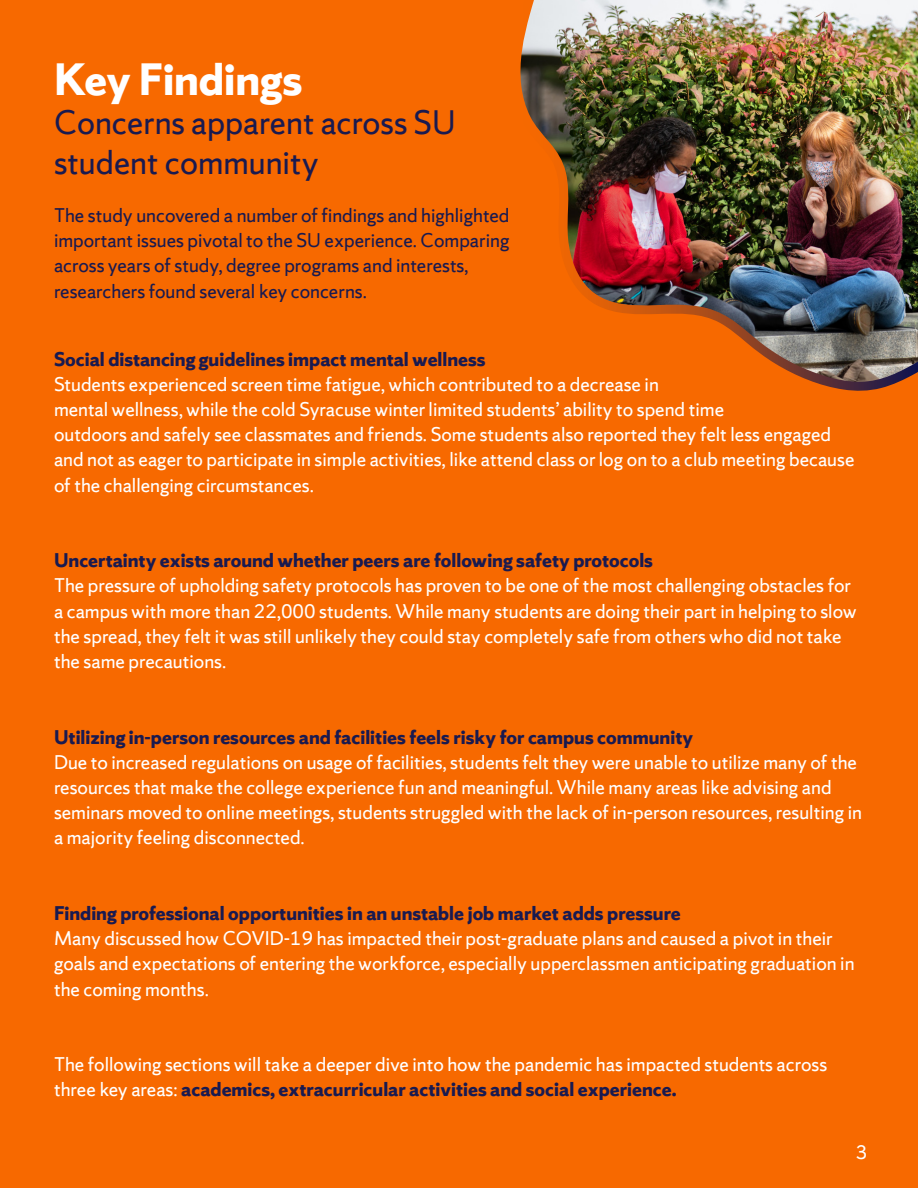
<style>
.page{position:relative;width:918px;height:1188px;background:#f76900}
.page>*{position:absolute;margin:0;border:0;box-sizing:border-box;transform-origin:0 0}
.t1{font:700 48px "Sherman Sans";color:#fff}
.t2{font:36px/39.6px "Sherman Sans";color:#191a50}
.t3{font:21px/25.2px "Sherman Sans";color:#fff}
.t4{font:700 21px "Sherman Sans";color:#191a50}
.t5{font:21px/25.2px "Sherman Sans";color:#191a50}
.s1{font-weight:700;color:#191a50}
</style>
<div class="page">
<img style="left:511px;top:0;width:407px;height:391px">
<img style="left:675px;top:194px;width:243px;height:219px">
<p class="t1" style="left:54px;top:50px;width:250px">Key Findings</p>
<p class="t2" style="left:54px;top:103px;width:403px">Concerns apparent across SU student community</p>
<p class="t5" style="left:54px;top:202px;width:457px">The study uncovered a number of findings and highlighted important issues pivotal to the SU experience. Comparing across years of study, degree programs and interests, researchers found several key concerns.</p>
<p class="t4" style="left:54px;top:346px;width:433px">Social distancing guidelines impact mental wellness</p>
<p class="t3" style="left:54px;top:371px;width:802px">Students experienced screen time fatigue, which contributed to a decrease in<br>mental wellness, while the cold Syracuse winter limited students’ ability to spend time<br>outdoors and safely see classmates and friends. Some students also reported they felt less engaged and not as eager to participate in simple activities, like attend class or log on to a club meeting because of the challenging circumstances.</p>
<p class="t4" style="left:54px;top:547px;width:601px">Uncertainty exists around whether peers are following safety protocols</p>
<p class="t3" style="left:54px;top:573px;width:804px">The pressure of upholding safety protocols has proven to be one of the most challenging obstacles for a campus with more than 22,000 students. While many students are doing their part in helping to slow the spread, they felt it was still unlikely they could stay completely safe from others who did not take the same precautions.</p>
<p class="t4" style="left:54px;top:724px;width:641px">Utilizing in-person resources and facilities feels risky for campus community</p>
<p class="t3" style="left:54px;top:749px;width:810px">Due to increased regulations on usage of facilities, students felt they were unable to utilize many of the resources that make the college experience fun and meaningful. While many areas like advising and seminars moved to online meetings, students struggled with the lack of in-person resources, resulting in a majority feeling disconnected.</p>
<p class="t4" style="left:54px;top:900px;width:628px">Finding professional opportunities in an unstable job market adds pressure</p>
<p class="t3" style="left:54px;top:926px;width:802px">Many discussed how COVID-19 has impacted their post-graduate plans and caused a pivot in their goals and expectations of entering the workforce, especially upperclassmen anticipating graduation in the coming months.</p>
<p class="t3" style="left:54px;top:1052px;width:775px">The following sections will take a deeper dive into how the pandemic has impacted students across three key areas: <span class="s1">academics, extracurricular activities and social experience.</span></p>
<p class="t3" style="left:856px;top:1140px;width:13px">3</p>
</div>
